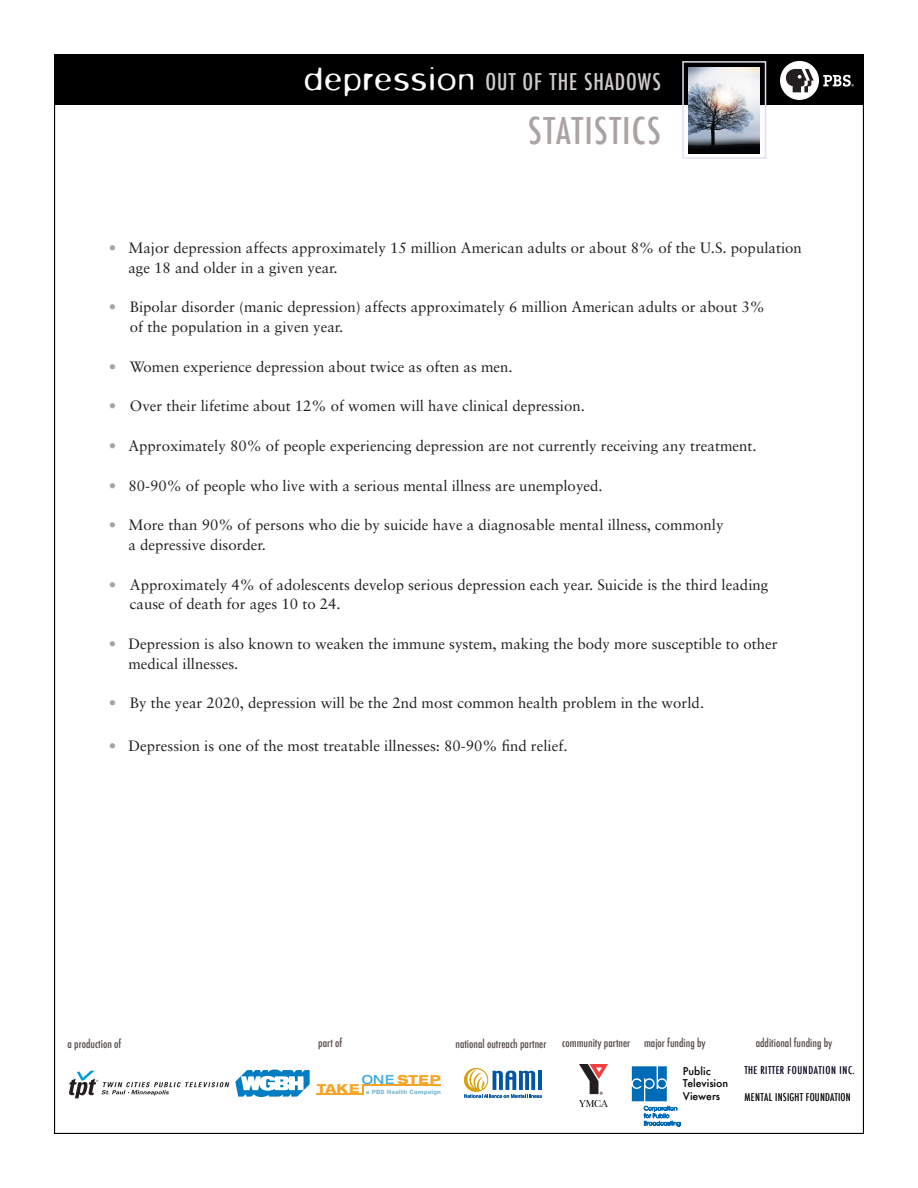
<style>
.page{position:relative;width:918px;height:1188px;background:#fff}
.page>*{position:absolute;margin:0;border:0;box-sizing:border-box;transform-origin:0 0}
.t1{font:500 condensed 36px "Futura";letter-spacing:.04em;color:#a9a3a2}
.t2{font:500 condensed 22.5px "Futura";letter-spacing:.04em;color:#cecbca}
.t3{font:15px/19.8px "Sabon";color:#231f20}
.t4{font:800 expanded 12.45px "Helvetica Neue";letter-spacing:.04em;color:#f6a52b}
.t5{font:500 condensed 11.25px "Futura";color:#534b48}
.t6{font:500 condensed 10.5px "Futura";letter-spacing:.055em;color:#00011b}
.t7{font:500 condensed 10.5px "Futura";letter-spacing:.02em;color:#000}
.t8{font:500 10.5px/12.6px "Futura";color:#000}
.t9{font:900 6px "Helvetica Neue";letter-spacing:.02em;color:#88bfd6}
.s1{font-family:"Blur";font-weight:300;font-stretch:normal;font-size:36px;color:#fff}
.s2{color:#a9a3a2}
.s3{font-weight:500;color:#3fabe1}
</style>
<div class="page">
<div style="left:54px;top:54px;width:810px;height:50px;background:#000"></div>
<img style="left:688px;top:68px;width:71px;height:85px">
<div style="left:682px;top:61px;width:84px;height:98px;border:2px solid #e1dff0"></div>
<svg style="left:780px;top:61px;width:74px;height:39px"></svg>
<hr style="left:316px;top:1093px;width:47px;height:1px;background:#f6a52b">
<hr style="left:362px;top:1084px;width:79px;height:1px;background:#f6a52b">
<svg style="left:464px;top:1068px;width:78px;height:30px"></svg>
<svg style="left:69px;top:1071px;width:160px;height:27px"></svg>
<svg style="left:235px;top:1070px;width:75px;height:27px"></svg>
<svg style="left:632px;top:1066px;width:48px;height:61px"></svg>
<img style="left:579px;top:1065px;width:29px;height:42px">
<h2 class="t2" style="left:304px;top:68px;width:358px"><span class="s1">depression</span> OUT OF THE SHADOWS</h2>
<h1 class="t1" style="left:528px;top:108px;width:134px">STATISTICS</h1>
<p class="t3" style="left:128px;top:238px;width:675px;text-indent:-20px"><span class="s2">•</span> Major depression affects approximately 15 million American adults or about 8% of the U.S. population age 18 and older in a given year.</p>
<p class="t3" style="left:130px;top:297px;width:637px;text-indent:-21px"><span class="s2">•</span> Bipolar disorder (manic depression) affects approximately 6 million American adults or about 3% of the population in a given year.</p>
<p class="t3" style="left:109px;top:357px;width:405px"><span class="s2">•</span> Women experience depression about twice as often as men.</p>
<p class="t3" style="left:109px;top:396px;width:478px"><span class="s2">•</span> Over their lifetime about 12% of women will have clinical depression.</p>
<p class="t3" style="left:109px;top:436px;width:649px"><span class="s2">•</span> Approximately 80% of people experiencing depression are not currently receiving any treatment.</p>
<p class="t3" style="left:109px;top:475px;width:495px"><span class="s2">•</span> 80-90% of people who live with a serious mental illness are unemployed.</p>
<p class="t3" style="left:128px;top:515px;width:597px;text-indent:-20px"><span class="s2">•</span> More than 90% of persons who die by suicide have a diagnosable mental illness, commonly a depressive disorder.</p>
<p class="t3" style="left:130px;top:574px;width:640px;text-indent:-21px"><span class="s2">•</span> Approximately 4% of adolescents develop serious depression each year. Suicide is the third leading cause of death for ages 10 to 24.</p>
<p class="t3" style="left:128px;top:634px;width:651px;text-indent:-20px"><span class="s2">•</span> Depression is also known to weaken the immune system, making the body more susceptible to other medical illnesses.</p>
<p class="t3" style="left:109px;top:693px;width:597px"><span class="s2">•</span> By the year 2020, depression will be the 2nd most common health problem in the world.</p>
<p class="t3" style="left:109px;top:736px;width:460px"><span class="s2">•</span> Depression is one of the most treatable illnesses: 80-90% find relief.</p>
<p class="t5" style="left:68px;top:1036px;width:55px">a production of</p>
<p class="t5" style="left:455px;top:1036px;width:93px">national outreach partner</p>
<p class="t5" style="left:644px;top:1036px;width:63px">major funding by</p>
<p class="t5" style="left:756px;top:1036px;width:78px">additional funding by</p>
<p class="t8" style="left:683px;top:1064px;width:47px">Public<br>Television<br>Viewers</p>
<p class="t5" style="left:318px;top:1036px;width:26px">part of</p>
<p class="t5" style="left:562px;top:1036px;width:69px">community partner</p>
<p class="t6" style="left:744px;top:1063px;width:112px">THE RITTER FOUNDATION INC.</p>
<p class="t7" style="left:744px;top:1090px;width:108px">MENTAL INSIGHT FOUNDATION</p>
<p class="t4" style="left:362px;top:1072px;width:81px"><span class="s3">ONE</span> STEP</p>
<p class="t9" style="left:366px;top:1088px;width:77px">a PBS Health Campaign</p>
<p class="t4" style="left:317px;top:1081px;width:44px">TAKE</p>
</div>
